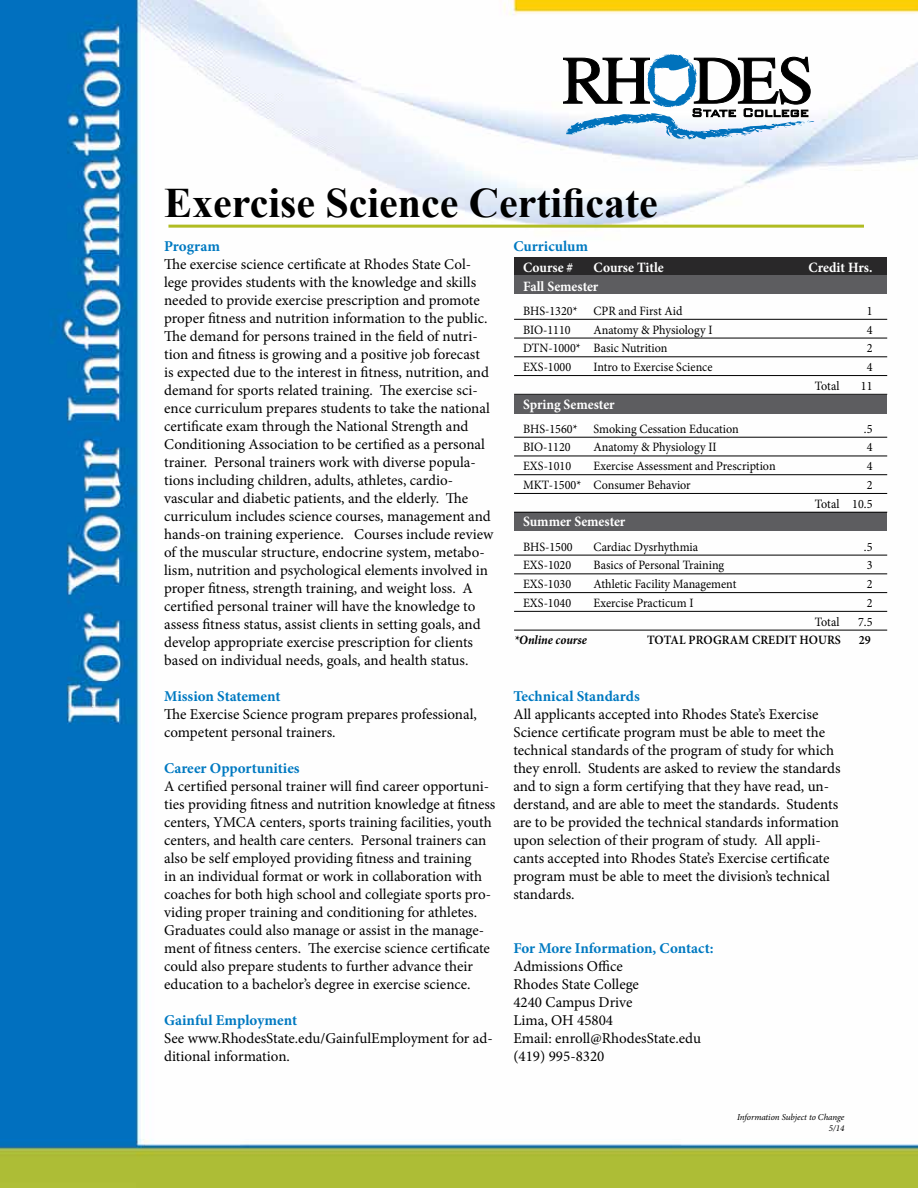
<style>
.page{position:relative;width:918px;height:1188px;background:#fff}
.page>*{position:absolute;margin:0;border:0;box-sizing:border-box;transform-origin:0 0}
.t1{font:700 42px "Times New Roman";color:#000}
.t2{font:15px/18px "Minion Pro";color:#000}
.t3{font:700 15px "Minion Pro";color:#0079c1}
.t4{font:700 14.25px "Minion Pro";color:#fff;scale:.95 1}
.t5{font:12.75px/18.8px "Minion Pro";color:#000;text-align:right;scale:.95 1}
.t6{font:600 12.75px "Minion Pro";letter-spacing:.01em;color:#000;scale:.95 1}
.t7{font:italic 700 12.75px "Minion Pro";letter-spacing:-.005em;color:#000;scale:.95 1}
.t8{font:italic 9px/10.8px "Minion Pro";letter-spacing:-.01em;color:#000;text-align:right}
</style>
<div class="page">
<img style="left:0;top:0;width:918px;height:1188px">
<svg style="left:563px;top:54px;width:251px;height:86px"></svg>
<hr style="left:168px;top:225px;width:696px;height:3px;background:#b0bc22">
<div style="left:514px;top:257px;width:373px;height:19px;background:#292829"></div>
<div style="left:514px;top:275px;width:373px;height:19px;background:#5d5d60"></div>
<div style="left:514px;top:395px;width:373px;height:19px;background:#5d5d60"></div>
<div style="left:514px;top:512px;width:373px;height:19px;background:#5d5d60"></div>
<hr style="left:514px;top:319px;width:373px;height:1px;background:#000">
<hr style="left:514px;top:338px;width:373px;height:1px;background:#000">
<hr style="left:514px;top:357px;width:373px;height:1px;background:#000">
<hr style="left:514px;top:375px;width:373px;height:1px;background:#000">
<hr style="left:514px;top:394px;width:373px;height:1px;background:#000">
<hr style="left:514px;top:437px;width:373px;height:1px;background:#000">
<hr style="left:514px;top:456px;width:373px;height:1px;background:#000">
<hr style="left:514px;top:474px;width:373px;height:1px;background:#000">
<hr style="left:514px;top:493px;width:373px;height:1px;background:#000">
<hr style="left:514px;top:512px;width:373px;height:1px;background:#000">
<hr style="left:514px;top:555px;width:373px;height:1px;background:#000">
<hr style="left:514px;top:574px;width:373px;height:1px;background:#000">
<hr style="left:514px;top:592px;width:373px;height:1px;background:#000">
<hr style="left:514px;top:611px;width:373px;height:1px;background:#000">
<hr style="left:514px;top:630px;width:373px;height:1px;background:#000">
<h1 class="t1" style="left:164px;top:174px;width:495px">Exercise Science Certificate</h1>
<p class="t3" style="left:164px;top:235px;width:57px">Program</p>
<p class="t2" style="left:164px;top:255px;width:331px">The exercise science certificate at Rhodes State Col&shy;lege provides students with the knowledge and skills needed to provide exercise prescription and promote proper fitness and nutrition information to the public.<br>The demand for persons trained in the field of nutri&shy;tion and fitness is growing and a positive job forecast<br>is expected due to the interest in fitness, nutrition, and demand for sports related training. The exercise sci&shy;ence curriculum prepares students to take the national certificate exam through the National Strength and Conditioning Association to be certified as a personal trainer. Personal trainers work with diverse popula&shy;tions including children, adults, athletes, cardio&shy;vascular and diabetic patients, and the elderly. The curriculum includes science courses, management and hands-on training experience. Courses include review of the muscular structure, endocrine system, metabo&shy;lism, nutrition and psychological elements involved in proper fitness, strength training, and weight loss. A certified personal trainer will have the knowledge to assess fitness status, assist clients in setting goals, and develop appropriate exercise prescription for clients based on individual needs, goals, and health status.</p>
<p class="t3" style="left:164px;top:685px;width:118px">Mission Statement</p>
<p class="t2" style="left:164px;top:705px;width:314px">The Exercise Science program prepares professional, competent personal trainers.</p>
<p class="t3" style="left:164px;top:757px;width:137px">Career Opportunities</p>
<p class="t2" style="left:164px;top:777px;width:333px">A certified personal trainer will find career opportuni&shy;ties providing fitness and nutrition knowledge at fitness centers, YMCA centers, sports training facilities, youth centers, and health care centers. Personal trainers can also be self employed providing fitness and training<br>in an individual format or work in collaboration with coaches for both high school and collegiate sports pro&shy;viding proper training and conditioning for athletes.<br>Graduates could also manage or assist in the manage&shy;ment of fitness centers. The exercise science certificate could also prepare students to further advance their education to a bachelor’s degree in exercise science.</p>
<p class="t3" style="left:164px;top:1009px;width:134px">Gainful Employment</p>
<p class="t2" style="left:164px;top:1029px;width:330px">See www.RhodesState.edu/GainfulEmployment for ad&shy;ditional information.</p>
<p class="t3" style="left:513px;top:235px;width:76px">Curriculum</p>
<p class="t4" style="left:523px;top:257px;width:54px">Course #</p>
<p class="t4" style="left:594px;top:257px;width:76px">Course Title</p>
<p class="t4" style="left:809px;top:257px;width:69px">Credit Hrs.</p>
<p class="t4" style="left:523px;top:276px;width:81px">Fall Semester</p>
<p class="t5" style="left:523px;top:301px;width:59px">BHS-1320*</p>
<p class="t5" style="left:594px;top:301px;width:95px">CPR and First Aid</p>
<p class="t5" style="left:867px;top:301px;width:8px">1</p>
<p class="t5" style="left:523px;top:320px;width:52px">BIO-1110</p>
<p class="t5" style="left:594px;top:320px;width:127px">Anatomy &amp; Physiology I</p>
<p class="t5" style="left:867px;top:320px;width:8px">4</p>
<p class="t5" style="left:523px;top:339px;width:154px">DTN-1000* Basic Nutrition</p>
<p class="t5" style="left:867px;top:339px;width:8px">2</p>
<p class="t5" style="left:523px;top:358px;width:52px">EXS-1000</p>
<p class="t5" style="left:594px;top:358px;width:127px">Intro to Exercise Science</p>
<p class="t5" style="left:867px;top:358px;width:8px">4</p>
<p class="t5" style="left:815px;top:376px;width:27px">Total</p>
<p class="t5" style="left:861px;top:376px;width:14px">11</p>
<p class="t4" style="left:523px;top:394px;width:98px">Spring Semester</p>
<p class="t5" style="left:523px;top:419px;width:59px">BHS-1560*</p>
<p class="t5" style="left:594px;top:419px;width:154px">Smoking Cessation Education</p>
<p class="t5" style="left:864px;top:419px;width:11px">.5</p>
<p class="t5" style="left:523px;top:438px;width:52px">BIO-1120</p>
<p class="t5" style="left:594px;top:438px;width:131px">Anatomy &amp; Physiology II</p>
<p class="t5" style="left:867px;top:438px;width:8px">4</p>
<p class="t5" style="left:523px;top:457px;width:52px">EXS-1010</p>
<p class="t5" style="left:594px;top:457px;width:193px">Exercise Assessment and Prescription</p>
<p class="t5" style="left:867px;top:457px;width:8px">4</p>
<p class="t5" style="left:523px;top:476px;width:178px">MKT-1500* Consumer Behavior</p>
<p class="t5" style="left:815px;top:476px;width:62px">2<br>Total 10.5</p>
<p class="t4" style="left:523px;top:512px;width:109px">Summer Semester</p>
<p class="t5" style="left:523px;top:537px;width:54px">BHS-1500</p>
<p class="t5" style="left:594px;top:537px;width:112px">Cardiac Dysrhythmia</p>
<p class="t5" style="left:864px;top:537px;width:11px">.5</p>
<p class="t5" style="left:523px;top:556px;width:52px">EXS-1020</p>
<p class="t5" style="left:594px;top:556px;width:139px">Basics of Personal Training</p>
<p class="t5" style="left:867px;top:556px;width:8px">3</p>
<p class="t5" style="left:523px;top:575px;width:52px">EXS-1030</p>
<p class="t5" style="left:594px;top:575px;width:152px">Athletic Facility Management</p>
<p class="t5" style="left:867px;top:575px;width:8px">2</p>
<p class="t5" style="left:523px;top:593px;width:52px">EXS-1040</p>
<p class="t5" style="left:594px;top:593px;width:107px">Exercise Practicum I</p>
<p class="t5" style="left:867px;top:593px;width:8px">2</p>
<p class="t5" style="left:815px;top:612px;width:27px">Total</p>
<p class="t5" style="left:858px;top:612px;width:17px">7.5</p>
<p class="t7" style="left:514px;top:631px;width:78px">*Online course</p>
<p class="t6" style="left:647px;top:631px;width:206px">TOTAL PROGRAM CREDIT HOURS</p>
<p class="t6" style="left:859px;top:631px;width:14px">29</p>
<p class="t3" style="left:513px;top:685px;width:128px">Technical Standards</p>
<p class="t2" style="left:513px;top:705px;width:329px">All applicants accepted into Rhodes State’s Exercise Science certificate program must be able to meet the technical standards of the program of study for which they enroll. Students are asked to review the standards and to sign a form certifying that they have read, un&shy;derstand, and are able to meet the standards. Students are to be provided the technical standards information upon selection of their program of study. All appli&shy;cants accepted into Rhodes State’s Exercise certificate program must be able to meet the division’s technical standards.</p>
<p class="t3" style="left:513px;top:937px;width:202px">For More Information, Contact:</p>
<p class="t2" style="left:513px;top:957px;width:189px">Admissions Office<br>Rhodes State College<br>4240 Campus Drive<br>Lima, OH 45804<br>Email: enroll@RhodesState.edu (419) 995-8320</p>
<p class="t8" style="left:737px;top:1112px;width:109px">Information Subject to Change<br>5/14</p>
</div>
